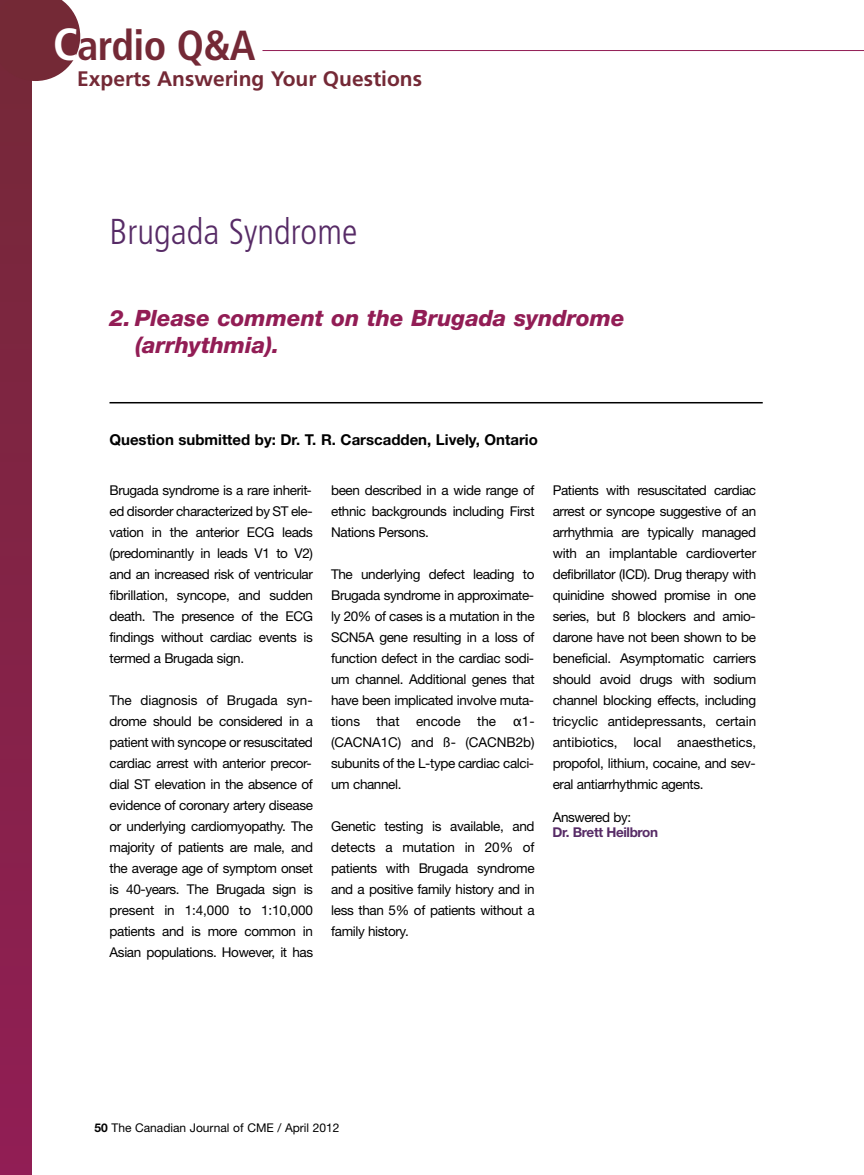
<style>
.page{position:relative;width:864px;height:1175px;background:#fff}
.page>*{position:absolute;margin:0;border:0;box-sizing:border-box;transform-origin:0 0}
.t1{font:700 condensed 42px "Frutiger";letter-spacing:-.015em;color:#742936}
.t2{font:300 condensed 36px "Frutiger";color:#572b66}
.t3{font:italic 800 22.5px/27px "Helvetica Neue";color:#921d55}
.t4{font:700 21px "Frutiger";color:#742936}
.t5{font:700 15px "Helvetica Neue";color:#000}
.t6{font:13.5px/21px "Helvetica Neue";letter-spacing:-.03em;color:#000;text-align:justify}
.t7{font:700 13.5px "Helvetica Neue";letter-spacing:-.03em;color:#572b66}
.t8{font:12px "Helvetica Neue";color:#000}
.s1{font-size:45px;color:#fff}
.s2{font-family:"Lucida Grande"}
.s3{font-weight:700}
</style>
<div class="page">
<hr style="left:110px;top:402px;width:653px;height:1px;background:#000">
<div style="left:0;top:0;width:32px;height:1174px;background:linear-gradient(to right,#842347,#842347)"></div>
<svg style="left:0;top:0;width:80px;height:81px;background:#813d49"></svg>
<hr style="left:262px;top:50px;width:602px;height:1px;background:#921d55">
<h1 class="t1" style="left:53px;top:28px;width:204px"><span class="s1">C</span>ardio Q&amp;A</h1>
<h3 class="t4" style="left:77px;top:70px;width:346px">Experts Answering Your Questions</h3>
<h2 class="t2" style="left:110px;top:216px;width:249px">Brugada Syndrome</h2>
<h3 class="t3" style="left:135px;top:306px;width:491px;text-indent:-26px">2. Please comment on the Brugada syndrome (arrhythmia).</h3>
<p class="t5" style="left:110px;top:434px;width:430px">Question submitted by: Dr. T. R. Carscadden, Lively, Ontario</p>
<p class="t6" style="left:110px;top:481px;width:205px">Brugada syndrome is a rare inherit&shy;ed disorder characterized by ST ele&shy;vation in the anterior ECG leads (predominantly in leads V1 to V2) and an increased risk of ventricular fibrillation, syncope, and sudden death. The presence of the ECG findings without cardiac events is termed a Brugada sign.</p>
<p class="t6" style="left:110px;top:691px;width:205px">The diagnosis of Brugada syn&shy;drome should be considered in a patient with syncope or resuscitated cardiac arrest with anterior precor&shy;dial ST elevation in the absence of evidence of coronary artery disease or underlying cardiomyopathy. The majority of patients are male, and the average age of symptom onset is 40-years. The Brugada sign is present in 1:4,000 to 1:10,000 patients and is more common in Asian populations. However, it has</p>
<p class="t6" style="left:331px;top:481px;width:205px">been described in a wide range of ethnic backgrounds including First Nations Persons.</p>
<p class="t6" style="left:331px;top:565px;width:205px">The underlying defect leading to Brugada syndrome in approximate&shy;ly 20% of cases is a mutation in the SCN5A gene resulting in a loss of function defect in the cardiac sodi&shy;um channel. Additional genes that have been implicated involve muta&shy;tions that encode the <span class="s2">α</span>1- (CACNA1C) and ß- (CACNB2b) subunits of the L-type cardiac calci&shy;um channel.</p>
<p class="t6" style="left:331px;top:817px;width:205px">Genetic testing is available, and detects a mutation in 20% of patients with Brugada syndrome and a positive family history and in less than 5% of patients without a family history.</p>
<p class="t6" style="left:553px;top:481px;width:205px">Patients with resuscitated cardiac arrest or syncope suggestive of an arrhythmia are typically managed with an implantable cardioverter defibrillator (ICD). Drug therapy with quinidine showed promise in one series, but ß blockers and amio&shy;darone have not been shown to be beneficial. Asymptomatic carriers should avoid drugs with sodium channel blocking effects, including tricyclic antidepressants, certain antibiotics, local anaesthetics, propofol, lithium, cocaine, and sev&shy;eral antiarrhythmic agents.</p>
<p class="t6" style="left:553px;top:807px;width:80px">Answered by:</p>
<p class="t7" style="left:553px;top:827px;width:107px">Dr. Brett Heilbron</p>
<p class="t8" style="left:94px;top:1123px;width:247px"><span class="s3">50</span> The Canadian Journal of CME / April 2012</p>
</div>
